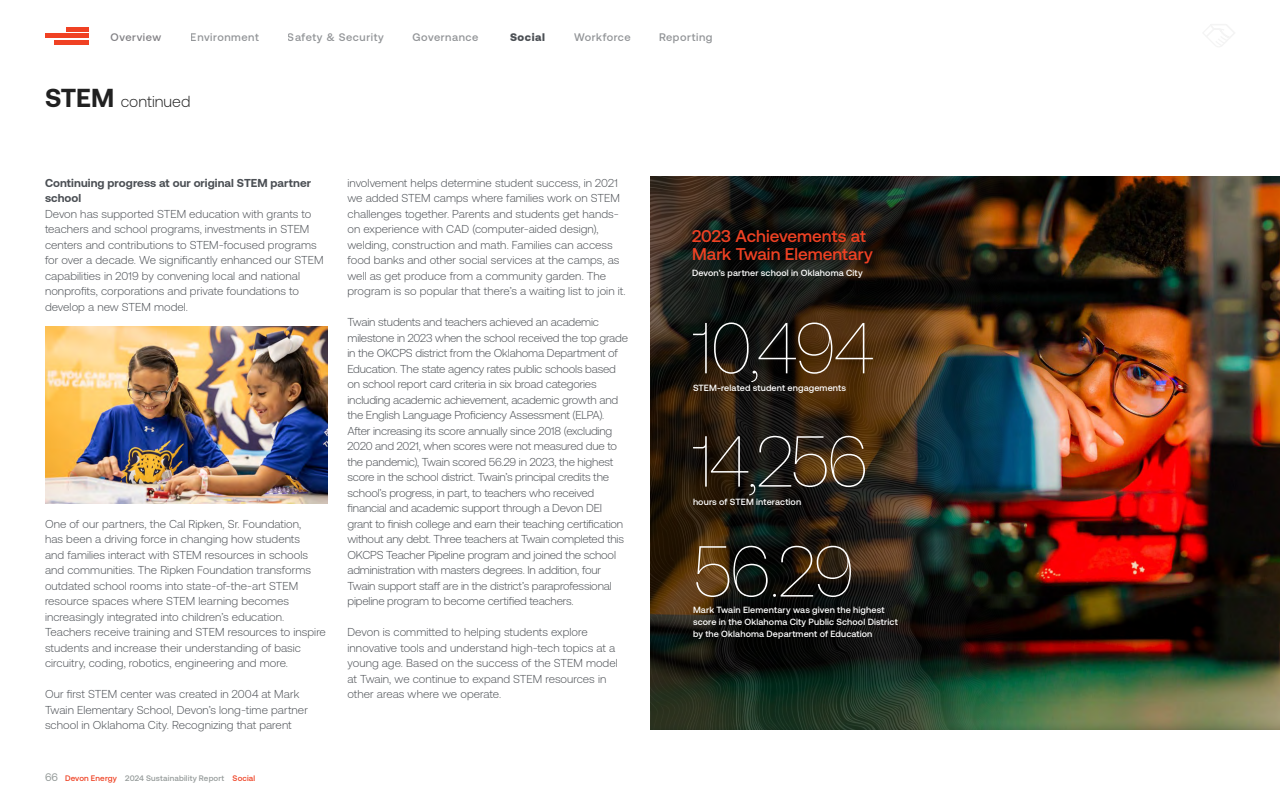
<style>
.page{position:relative;width:1280px;height:800px;background:#fff}
.page>*{position:absolute;margin:0;border:0;box-sizing:border-box;transform-origin:0 0}
.SR_-_Pullout_Box_Titles{font:100 72px "Aeonik";letter-spacing:-.035em;color:#fff}
.SR_-_Pullout_Box_Titles-2{font:500 17px/18px "Aeonik";letter-spacing:.005em;color:#ef4123}
.SR_-_First_Page_Title_-_Large{font:300 16px "Aeonik";color:#212121}
.SR_-_Body_Copy{font:300 11.5px/15.5px "Aeonik";letter-spacing:-.005em;color:#4b4f54}
.SR_-_Body_Copy-2{font:700 11.5px/15.5px "Aeonik";letter-spacing:.005em;color:#4b4f54}
.t1{font:500 11px "Aeonik";letter-spacing:.05em;color:#4b4f54}
.t2{font:500 11px "Aeonik";letter-spacing:.05em;color:#838286}
.t3{font:900 11px "Aeonik";letter-spacing:.05em;color:#4b4f54}
.SR_-_Pullout_Box_Titles-3{font:500 9px/12px "Aeonik";letter-spacing:.015em;color:#fff}
.t4{font:500 8px "Aeonik";letter-spacing:.02em;color:#959b9a}
.s1{font-weight:700;font-size:26px}
.s2{font-weight:400;font-size:11px}
.s3{color:#ef4123}
</style>
<div class="page">
<div style="left:55px;top:40px;width:34px;height:5px;background:#f04123"></div>
<div style="left:66px;top:27px;width:23px;height:5px;background:#f04123"></div>
<hr style="left:45px;top:34px;width:44px;height:4px;background:#f04123">
<svg style="left:1203px;top:24px;width:32px;height:23px"></svg>
<img style="left:1050px;top:176px;width:230px;height:554px">
<img style="left:45px;top:327px;width:283px;height:177px">
<img style="left:1003px;top:176px;width:47px;height:554px">
<img style="left:650px;top:176px;width:353px;height:554px">
<p class="t2" style="left:111px;top:31px;width:52px">Overview</p>
<p class="t1" style="left:191px;top:31px;width:70px">Environment</p>
<p class="t1" style="left:288px;top:31px;width:97px">Safety &amp; Security</p>
<p class="t1" style="left:412px;top:31px;width:67px">Governance</p>
<p class="t3" style="left:510px;top:31px;width:36px">Social</p>
<p class="t1" style="left:574px;top:31px;width:58px">Workforce</p>
<p class="t1" style="left:659px;top:31px;width:55px">Reporting</p>
<p class="SR_-_First_Page_Title_-_Large" style="left:45px;top:93px;width:147px"><span class="s1">STEM</span> continued</p>
<p class="SR_-_Body_Copy-2" style="left:45px;top:175px;width:268px">Continuing progress at our original STEM partner school</p>
<p class="SR_-_Body_Copy" style="left:45px;top:206px;width:280px">Devon has supported STEM education with grants to teachers and school programs, investments in STEM centers and contributions to STEM-focused programs for over a decade. We significantly enhanced our STEM capabilities in 2019 by convening local and national nonprofits, corporations and private foundations to develop a new STEM model.</p>
<p class="SR_-_Body_Copy" style="left:45px;top:516px;width:282px">One of our partners, the Cal Ripken, Sr. Foundation,<br>has been a driving force in changing how students<br>and families interact with STEM resources in schools and communities. The Ripken Foundation transforms outdated school rooms into state-of-the-art STEM resource spaces where STEM learning becomes increasingly integrated into children’s education.<br>Teachers receive training and STEM resources to inspire students and increase their understanding of basic circuitry, coding, robotics, engineering and more.</p>
<p class="SR_-_Body_Copy" style="left:45px;top:687px;width:264px">Our first STEM center was created in 2004 at Mark<br>Twain Elementary School, Devon’s long-time partner school in Oklahoma City. Recognizing that parent</p>
<p class="t4" style="left:45px;top:774px;width:212px"><span class="s2">66</span> <span class="s3">Devon Energy</span> 2024 Sustainability Report <span class="s3">Social</span></p>
<p class="SR_-_Body_Copy" style="left:347px;top:175px;width:280px">involvement helps determine student success, in 2021 we added STEM camps where families work on STEM challenges together. Parents and students get hands&shy;on experience with CAD (computer-aided design), welding, construction and math. Families can access food banks and other social services at the camps, as well as get produce from a community garden. The program is so popular that there’s a waiting list to join it.</p>
<p class="SR_-_Body_Copy" style="left:347px;top:315px;width:282px">Twain students and teachers achieved an academic milestone in 2023 when the school received the top grade in the OKCPS district from the Oklahoma Department of Education. The state agency rates public schools based on school report card criteria in six broad categories including academic achievement, academic growth and the English Language Proficiency Assessment (ELPA).<br>After increasing its score annually since 2018 (excluding 2020 and 2021, when scores were not measured due to the pandemic), Twain scored 56.29 in 2023, the highest score in the school district. Twain’s principal credits the school’s progress, in part, to teachers who received financial and academic support through a Devon DEI grant to finish college and earn their teaching certification without any debt. Three teachers at Twain completed this OKCPS Teacher Pipeline program and joined the school administration with masters degrees. In addition, four Twain support staff are in the district’s paraprofessional pipeline program to become certified teachers.</p>
<p class="SR_-_Body_Copy" style="left:347px;top:625px;width:272px">Devon is committed to helping students explore innovative tools and understand high-tech topics at a young age. Based on the success of the STEM model at Twain, we continue to expand STEM resources in other areas where we operate.</p>
<p class="SR_-_Pullout_Box_Titles-2" style="left:692px;top:227px;width:182px">2023 Achievements at<br>Mark Twain Elementary</p>
<p class="SR_-_Pullout_Box_Titles-3" style="left:692px;top:267px;width:172px">Devon’s partner school in Oklahoma City</p>
<p class="SR_-_Pullout_Box_Titles" style="left:693px;top:309px;width:182px">10,494</p>
<p class="SR_-_Pullout_Box_Titles-3" style="left:693px;top:382px;width:155px">STEM-related student engagements</p>
<p class="SR_-_Pullout_Box_Titles" style="left:693px;top:422px;width:177px">14,256</p>
<p class="SR_-_Pullout_Box_Titles-3" style="left:693px;top:496px;width:110px">hours of STEM interaction</p>
<p class="SR_-_Pullout_Box_Titles" style="left:693px;top:532px;width:163px">56.29</p>
<p class="SR_-_Pullout_Box_Titles-3" style="left:693px;top:603px;width:206px">Mark Twain Elementary was given the highest score in the Oklahoma City Public School District by the Oklahoma Department of Education</p>
</div>
